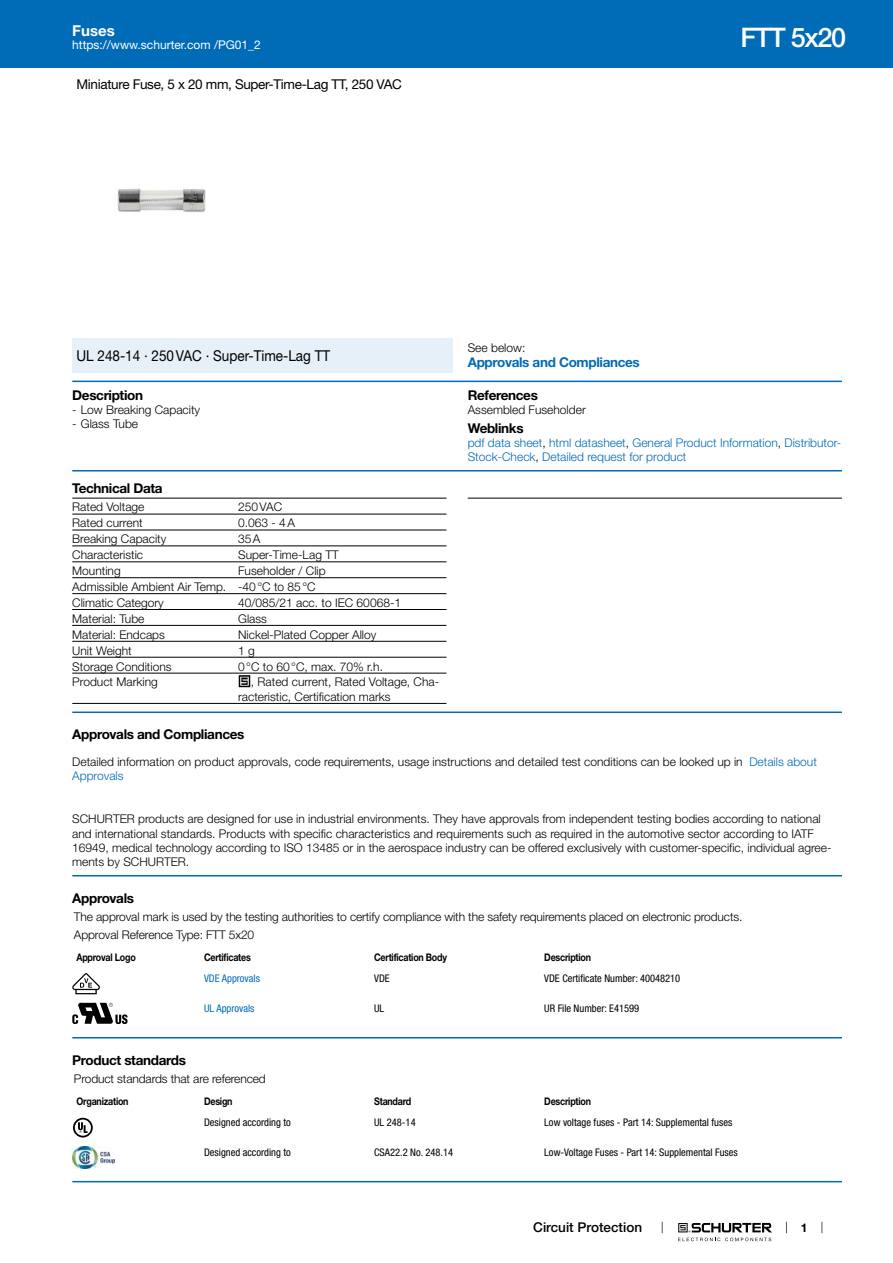
<style>
.page{position:relative;width:893px;height:1263px;background:#fff}
.page>*{position:absolute;margin:0;border:0;box-sizing:border-box;transform-origin:0 0}
.t1{font:500 27px "Helvetica Neue LT";letter-spacing:-.05em;color:#fff}
.t2{font:15px "Helvetica Neue LT";color:#000;scale:.9 1}
.t3{font:700 15px "Helvetica Neue LT";color:#fff}
.t4{font:700 13.5px "Helvetica Neue LT";letter-spacing:-.025em;color:#000}
.t5{font:13.5px "Helvetica Neue LT";letter-spacing:-.025em;color:#000}
.t6{font:700 13.5px "Helvetica Neue LT";letter-spacing:-.025em;color:#006bb6}
.t7{font:500 13.5px "Helvetica Neue LT";color:#000}
.t8{font:300 12px/14.4px "Helvetica Neue LT";color:#000}
.t9{font:300 12px/14.4px "Helvetica Neue LT";color:#006bb6}
.t10{font:12px "Helvetica Neue LT";color:#fff}
.t11{font:700 12px "Helvetica Neue LT";color:#000}
.t12{font:condensed 10.5px "Helvetica Neue LT";color:#000}
.t13{font:700 10.5px "Helvetica Neue LT";letter-spacing:-.025em;color:#000;scale:.85 1}
.t14{font:condensed 10.5px "Helvetica Neue LT";color:#006bb6}
.s1{color:#000}
.s2{color:#006bb6}
</style>
<div class="page">
<svg style="left:678px;top:1223px;width:94px;height:18px"></svg>
<div style="left:0;top:0;width:893px;height:68px;background:#006bb6"></div>
<img style="left:117px;top:188px;width:89px;height:24px">
<div style="left:72px;top:338px;width:381px;height:34px;background:#e6f0f8"></div>
<hr style="left:72px;top:381px;width:770px;height:1px;background:#006bb6">
<hr style="left:72px;top:470px;width:770px;height:1px;background:#006bb6">
<hr style="left:72px;top:498px;width:374px;height:1px;background:#000">
<hr style="left:72px;top:514px;width:374px;height:1px;background:#000">
<hr style="left:72px;top:530px;width:374px;height:1px;background:#000">
<hr style="left:72px;top:545px;width:374px;height:1px;background:#000">
<hr style="left:72px;top:561px;width:374px;height:1px;background:#000">
<hr style="left:72px;top:577px;width:374px;height:1px;background:#000">
<hr style="left:72px;top:593px;width:374px;height:1px;background:#000">
<hr style="left:72px;top:609px;width:374px;height:1px;background:#000">
<hr style="left:72px;top:625px;width:374px;height:1px;background:#000">
<hr style="left:72px;top:641px;width:374px;height:1px;background:#000">
<hr style="left:72px;top:657px;width:374px;height:1px;background:#000">
<hr style="left:72px;top:673px;width:374px;height:1px;background:#000">
<svg style="left:238px;top:675px;width:13px;height:13px"></svg>
<hr style="left:72px;top:703px;width:374px;height:1px;background:#000">
<hr style="left:468px;top:498px;width:374px;height:1px;background:#000">
<hr style="left:72px;top:711px;width:770px;height:2px;background:#006bb6">
<hr style="left:72px;top:875px;width:770px;height:1px;background:#006bb6">
<svg style="left:72px;top:973px;width:28px;height:21px"></svg>
<svg style="left:72px;top:1003px;width:56px;height:21px"></svg>
<hr style="left:72px;top:1037px;width:770px;height:1px;background:#006bb6">
<svg style="left:73px;top:1118px;width:20px;height:19px"></svg>
<img style="left:72px;top:1147px;width:42px;height:21px">
<hr style="left:72px;top:1181px;width:770px;height:1px;background:#006bb6">
<p class="t3" style="left:72px;top:21px;width:44px">Fuses</p>
<p class="t10" style="left:72px;top:38px;width:190px">https://www.schurter.com /PG01_2</p>
<p class="t5" style="left:77px;top:76px;width:327px">Miniature Fuse, 5 x 20 mm, Super-Time-Lag TT, 250 VAC</p>
<h1 class="t1" style="left:741px;top:21px;width:107px">FTT 5x20</h1>
<p class="t2" style="left:77px;top:347px;width:283px">UL 248-14 · 250VAC · Super-Time-Lag TT</p>
<p class="t4" style="left:72px;top:386px;width:72px">Description</p>
<p class="t8" style="left:72px;top:402px;width:129px">- Low Breaking Capacity</p>
<p class="t8" style="left:72px;top:416px;width:67px">- Glass Tube</p>
<p class="t4" style="left:72px;top:480px;width:92px">Technical Data</p>
<p class="t8" style="left:72px;top:500px;width:74px">Rated Voltage</p>
<p class="t8" style="left:238px;top:500px;width:45px">250VAC</p>
<p class="t8" style="left:72px;top:516px;width:72px">Rated current</p>
<p class="t8" style="left:238px;top:516px;width:58px">0.063 - 4A</p>
<p class="t8" style="left:72px;top:532px;width:96px">Breaking Capacity</p>
<p class="t8" style="left:238px;top:532px;width:24px">35A</p>
<p class="t8" style="left:72px;top:547px;width:72px">Characteristic</p>
<p class="t8" style="left:238px;top:547px;width:102px">Super-Time-Lag TT</p>
<p class="t8" style="left:72px;top:563px;width:50px">Mounting</p>
<p class="t8" style="left:72px;top:563px;width:255px;line-height:15.9px;text-indent:166px">Fuseholder / Clip<br>Admissible Ambient Air Temp. -40°C to 85°C<br>Climatic Category</p>
<p class="t8" style="left:238px;top:595px;width:164px">40/085/21 acc. to IEC 60068-1</p>
<p class="t8" style="left:468px;top:340px;width:59px">See below:</p>
<p class="t6" style="left:468px;top:353px;width:174px">Approvals and Compliances</p>
<p class="t4" style="left:468px;top:387px;width:72px">References</p>
<p class="t8" style="left:468px;top:402px;width:120px">Assembled Fuseholder</p>
<p class="t4" style="left:468px;top:420px;width:57px">Weblinks</p>
<p class="t9" style="left:468px;top:435px;width:375px">pdf data sheet<span class="s1">,</span> html datasheet<span class="s1">,</span> General Product Information<span class="s1">,</span> Distributor-<br>Stock-Check<span class="s1">,</span> Detailed request for product</p>
<p class="t8" style="left:72px;top:611px;width:74px">Material: Tube</p>
<p class="t8" style="left:238px;top:611px;width:30px">Glass</p>
<p class="t8" style="left:72px;top:627px;width:94px">Material: Endcaps</p>
<p class="t8" style="left:238px;top:627px;width:140px">Nickel-Plated Copper Alloy</p>
<p class="t8" style="left:72px;top:643px;width:61px">Unit Weight</p>
<p class="t8" style="left:238px;top:643px;width:18px">1 g</p>
<p class="t8" style="left:72px;top:659px;width:101px">Storage Conditions</p>
<p class="t8" style="left:238px;top:659px;width:146px">0°C to 60°C, max. 70% r.h.</p>
<p class="t8" style="left:72px;top:675px;width:87px">Product Marking</p>
<p class="t8" style="left:238px;top:675px;width:203px;text-indent:13px">, Rated current, Rated Voltage, Cha&shy;racteristic, Certification marks</p>
<p class="t4" style="left:72px;top:726px;width:174px">Approvals and Compliances</p>
<p class="t8" style="left:72px;top:754px;width:746px">Detailed information on product approvals, code requirements, usage instructions and detailed test conditions can be looked up in <span class="s2">Details about<br>Approvals</span></p>
<p class="t8" style="left:72px;top:811px;width:761px">SCHURTER products are designed for use in industrial environments. They have approvals from independent testing bodies according to national and international standards. Products with specific characteristics and requirements such as required in the automotive sector according to IATF 16949, medical technology according to ISO 13485 or in the aerospace industry can be offered exclusively with customer-specific, individual agree&shy;ments by SCHURTER.</p>
<p class="t4" style="left:72px;top:889px;width:63px">Approvals</p>
<p class="t8" style="left:74px;top:907px;width:670px;line-height:18.1px">The approval mark is used by the testing authorities to certify compliance with the safety requirements placed on electronic products.<br>Approval Reference Type: FTT 5x20</p>
<p class="t13" style="left:77px;top:950px;width:71px">Approval Logo</p>
<p class="t13" style="left:204px;top:950px;width:57px">Certificates</p>
<p class="t13" style="left:374px;top:950px;width:87px">Certification Body</p>
<p class="t13" style="left:544px;top:950px;width:57px">Description</p>
<p class="t14" style="left:204px;top:972px;width:57px">VDE Approvals</p>
<p class="t12" style="left:374px;top:972px;width:17px">VDE</p>
<p class="t12" style="left:544px;top:972px;width:138px">VDE Certificate Number: 40048210</p>
<p class="t14" style="left:204px;top:1002px;width:52px">UL Approvals</p>
<p class="t12" style="left:374px;top:1002px;width:12px">UL</p>
<p class="t12" style="left:544px;top:1002px;width:96px">UR File Number: E41599</p>
<p class="t4" style="left:72px;top:1051px;width:115px">Product standards</p>
<p class="t8" style="left:74px;top:1071px;width:193px">Product standards that are referenced</p>
<p class="t13" style="left:77px;top:1094px;width:63px">Organization</p>
<p class="t13" style="left:204px;top:1094px;width:35px">Design</p>
<p class="t13" style="left:374px;top:1094px;width:45px">Standard</p>
<p class="t13" style="left:544px;top:1094px;width:57px">Description</p>
<p class="t12" style="left:204px;top:1116px;width:88px">Designed according to</p>
<p class="t12" style="left:374px;top:1116px;width:43px">UL 248-14</p>
<p class="t12" style="left:544px;top:1116px;width:190px">Low voltage fuses - Part 14: Supplemental fuses</p>
<p class="t12" style="left:204px;top:1146px;width:88px">Designed according to</p>
<p class="t12" style="left:374px;top:1146px;width:80px">CSA22.2 No. 248.14</p>
<p class="t12" style="left:544px;top:1146px;width:195px">Low-Voltage Fuses - Part 14: Supplemental Fuses</p>
<p class="t7" style="left:533px;top:1219px;width:110px">Circuit Protection</p>
<p class="t11" style="left:801px;top:1220px;width:8px">1</p>
</div>
